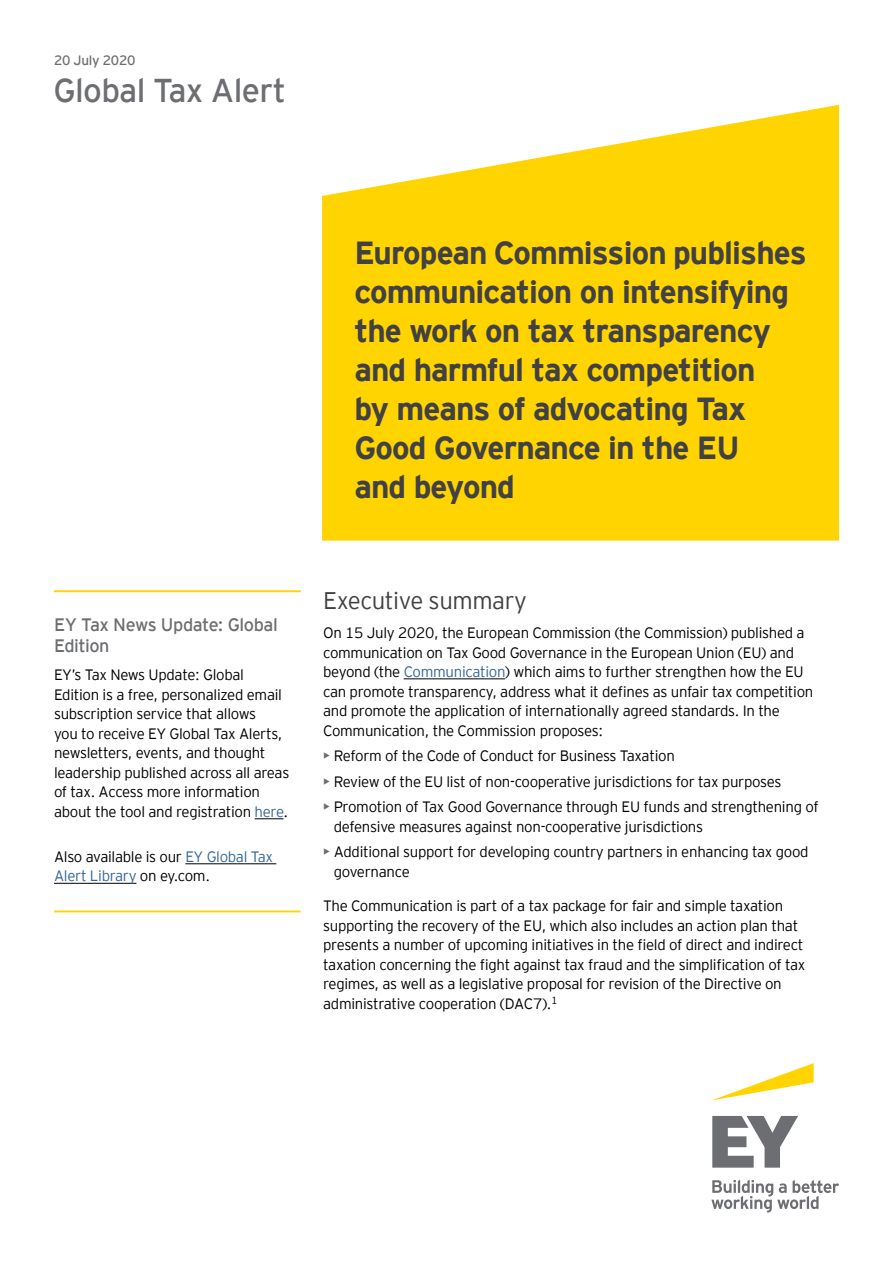
<style>
.page{position:relative;width:893px;height:1263px;background:#fff}
.page>*{position:absolute;margin:0;border:0;box-sizing:border-box;transform-origin:0 0}
.t1{font:33px "EY Interstate";letter-spacing:-.02em;color:#6d6e71}
.t2{font:700 31.8px/39px "EY Interstate";letter-spacing:-.03em;color:#414042}
.t3{font:300 24px "EY Interstate";letter-spacing:-.02em;color:#414042}
.t4{font:18px/21px "EY Interstate";letter-spacing:-.025em;color:#6d6e71}
.t5{font:300 15px/19.5px "EY Interstate";letter-spacing:-.02em;color:#000}
.t6{font:13.5px "EY Interstate";letter-spacing:-.02em;color:#6d6e71}
.s1{color:#369}
.s2{font-weight:400;color:#6d6e71}
</style>
<div class="page">
<svg style="left:322px;top:105px;width:517px;height:436px;background:#ffd81a"></svg>
<hr style="left:404px;top:679px;width:101px;height:1px;background:#000">
<hr style="left:54px;top:590px;width:247px;height:2px;background:#ffd400">
<svg style="left:255px;top:818px;width:28px;height:1px"></svg>
<hr style="left:185px;top:863px;width:91px;height:1px;background:#000">
<hr style="left:54px;top:883px;width:82px;height:1px;background:#000">
<hr style="left:54px;top:910px;width:247px;height:2px;background:#ffd400">
<svg style="left:713px;top:1063px;width:101px;height:37px"></svg>
<svg style="left:711px;top:1116px;width:128px;height:96px"></svg>
<p class="t6" style="left:54px;top:50px;width:83px">20 July 2020</p>
<h1 class="t1" style="left:53px;top:67px;width:234px">Global Tax Alert</h1>
<p class="t4" style="left:54px;top:613px;width:225px">EY Tax News Update: Global<br>Edition</p>
<p class="t5" style="left:54px;top:664px;width:237px">EY’s Tax News Update: Global Edition is a free, personalized email subscription service that allows<br>you to receive EY Global Tax Alerts, newsletters, events, and thought leadership published across all areas of tax. Access more information about the tool and registration <span class="s1">here</span>.</p>
<p class="t5" style="left:54px;top:846px;width:221px">Also available is our <span class="s1">EY Global Tax<br>Alert Library</span> on ey.com.</p>
<h2 class="t2" style="left:354px;top:232px;width:454px">European Commission publishes communication on intensifying the work on tax transparency and harmful tax competition<br>by means of advocating Tax<br>Good Governance in the EU<br>and beyond</h2>
<h3 class="t3" style="left:323px;top:584px;width:205px">Executive summary</h3>
<p class="t5" style="left:323px;top:622px;width:492px">On 15 July 2020, the European Commission (the Commission) published a communication on Tax Good Governance in the European Union (EU) and beyond (the <span class="s1">Communication</span>) which aims to further strengthen how the EU can promote transparency, address what it defines as unfair tax competition and promote the application of internationally agreed standards. In the Communication, the Commission proposes:</p>
<p class="t5" style="left:323px;top:745px;width:353px"><span class="s2">•</span> Reform of the Code of Conduct for Business Taxation</p>
<p class="t5" style="left:323px;top:770px;width:460px"><span class="s2">•</span> Review of the EU list of non-cooperative jurisdictions for tax purposes</p>
<p class="t5" style="left:334px;top:796px;width:486px;text-indent:-10px"><span class="s2">•</span> Promotion of Tax Good Governance through EU funds and strengthening of defensive measures against non-cooperative jurisdictions</p>
<p class="t5" style="left:334px;top:841px;width:476px;text-indent:-10px"><span class="s2">•</span> Additional support for developing country partners in enhancing tax good governance</p>
<p class="t5" style="left:323px;top:895px;width:484px">The Communication is part of a tax package for fair and simple taxation supporting the recovery of the EU, which also includes an action plan that presents a number of upcoming initiatives in the field of direct and indirect taxation concerning the fight against tax fraud and the simplification of tax regimes, as well as a legislative proposal for revision of the Directive on administrative cooperation (DAC7).<sup>1</sup></p>
</div>
